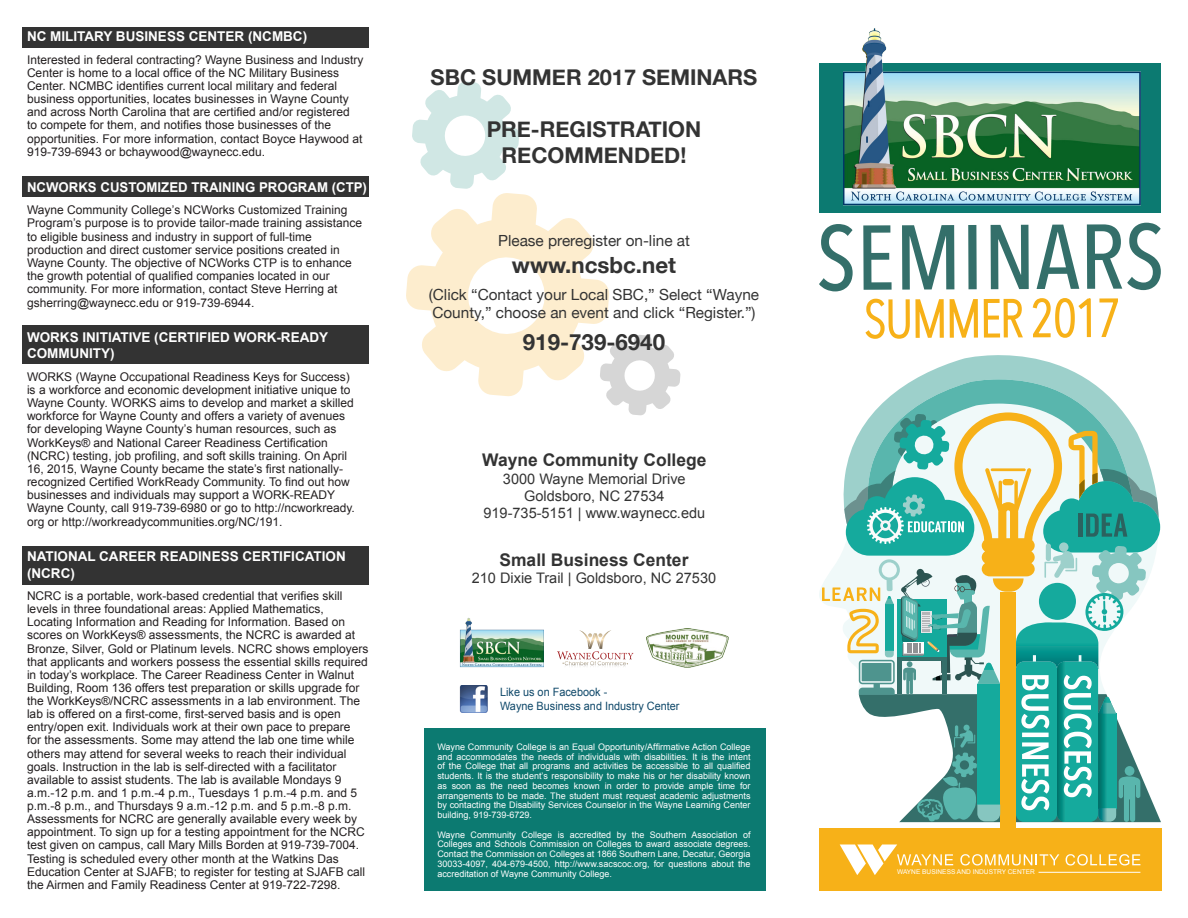
<style>
.page{position:relative;width:1188px;height:918px;background:#fff}
.page>*{position:absolute;margin:0;border:0;box-sizing:border-box;transform-origin:0 0}
.t1{font:700 22.35px "Helvetica Neue";color:#333}
.t2{font:700 21.75px/26.1px "Helvetica Neue";color:#333;text-align:center}
.t3{font:700 17.4px "Arial";color:#333}
.t4{font:15.3px/18.5px "Helvetica Neue";color:#333}
.t5{font:14.55px "Arial";color:#333}
.t6{font:700 13.5px/16.2px "Arial";color:#fff}
.t7{font:12px/13.2px "Arial";color:#231f20}
.t8{font:11.4px "Arial";color:#10496a;scale:.95 1}
.t9{font:9px/9.8px "Arial";color:#fff;text-align:justify}
.t10{font:6.6px "Arial";color:#fff}
</style>
<div class="page">
<div style="left:22px;top:177px;width:347px;height:20px;background:#333"></div>
<div style="left:22px;top:325px;width:347px;height:39px;background:#333"></div>
<div style="left:22px;top:546px;width:347px;height:39px;background:#333"></div>
<div style="left:22px;top:27px;width:347px;height:20px;background:#333"></div>
<img style="left:646px;top:628px;width:83px;height:39px">
<svg style="left:557px;top:630px;width:77px;height:37px"></svg>
<img style="left:460px;top:686px;width:28px;height:27px">
<img style="left:460px;top:617px;width:83px;height:51px">
<div style="left:424px;top:729px;width:342px;height:162px;background:#0c7a71"></div>
<div style="left:819px;top:829px;width:342px;height:62px;background:#f7b118"></div>
<svg style="left:1120px;top:854px;width:20px;height:12px"></svg>
<svg style="left:840px;top:845px;width:23px;height:30px"></svg>
<hr style="left:1039px;top:872px;width:101px;height:1px;background:#fff">
<div style="left:819px;top:63px;width:342px;height:150px;background:#0c7a71"></div>
<img style="left:843px;top:28px;width:297px;height:177px">
<svg style="left:819px;top:223px;width:342px;height:68px"></svg>
<svg style="left:863px;top:298px;width:257px;height:577px"></svg>
<svg style="left:822px;top:379px;width:339px;height:443px"></svg>
<svg style="left:406px;top:81px;width:275px;height:335px"></svg>
<p class="t6" style="left:27px;top:29px;width:282px">NC MILITARY BUSINESS CENTER (NCMBC)</p>
<p class="t7" style="left:27px;top:53px;width:338px">Interested in federal contracting? Wayne Business and Industry Center is home to a local office of the NC Military Business Center. NCMBC identifies current local military and federal business opportunities, locates businesses in Wayne County and across North Carolina that are certified and/or registered<br>to compete for them, and notifies those businesses of the opportunities. For more information, contact Boyce Haywood at</p>
<p class="t7" style="left:27px;top:145px;width:240px">919-739-6943 or bchaywood@waynecc.edu.</p>
<p class="t6" style="left:27px;top:179px;width:342px">NCWORKS CUSTOMIZED TRAINING PROGRAM (CTP)</p>
<p class="t7" style="left:27px;top:204px;width:337px">Wayne Community College’s NCWorks Customized Training Program’s purpose is to provide tailor-made training assistance to eligible business and industry in support of full-time production and direct customer service positions created in Wayne County. The objective of NCWorks CTP is to enhance the growth potential of qualified companies located in our community. For more information, contact Steve Herring at gsherring@waynecc.edu or 919-739-6944.</p>
<p class="t6" style="left:27px;top:330px;width:303px">WORKS INITIATIVE (CERTIFIED WORK-READY<br>COMMUNITY)</p>
<p class="t7" style="left:27px;top:370px;width:329px">WORKS (Wayne Occupational Readiness Keys for Success) is a workforce and economic development initiative unique to Wayne County. WORKS aims to develop and market a skilled workforce for Wayne County and offers a variety of avenues for developing Wayne County’s human resources, such as WorkKeys® and National Career Readiness Certification (NCRC) testing, job profiling, and soft skills training. On April 16, 2015, Wayne County became the state’s first nationally&shy;recognized Certified WorkReady Community. To find out how businesses and individuals may support a WORK-READY Wayne County, call 919-739-6980 or go to http://ncworkready. org or http://workreadycommunities.org/NC/191.</p>
<p class="t6" style="left:27px;top:549px;width:320px">NATIONAL CAREER READINESS CERTIFICATION (NCRC)</p>
<p class="t7" style="left:27px;top:589px;width:343px">NCRC is a portable, work-based credential that verifies skill levels in three foundational areas: Applied Mathematics, Locating Information and Reading for Information. Based on scores on WorkKeys® assessments, the NCRC is awarded at Bronze, Silver, Gold or Platinum levels. NCRC shows employers that applicants and workers possess the essential skills required in today’s workplace. The Career Readiness Center in Walnut Building, Room 136 offers test preparation or skills upgrade for the WorkKeys®/NCRC assessments in a lab environment. The lab is offered on a first-come, first-served basis and is open entry/open exit. Individuals work at their own pace to prepare<br>for the assessments. Some may attend the lab one time while others may attend for several weeks to reach their individual goals. Instruction in the lab is self-directed with a facilitator available to assist students. The lab is available Mondays 9 a.m.-12 p.m. and 1 p.m.-4 p.m., Tuesdays 1 p.m.-4 p.m. and 5 p.m.-8 p.m., and Thursdays 9 a.m.-12 p.m. and 5 p.m.-8 p.m.<br>Assessments for NCRC are generally available every week by appointment. To sign up for a testing appointment for the NCRC test given on campus, call Mary Mills Borden at 919-739-7004.<br>Testing is scheduled every other month at the Watkins Das Education Center at SJAFB; to register for testing at SJAFB call the Airmen and Family Readiness Center at 919-722-7298.</p>
<p class="t2" style="left:431px;top:64px;width:328px">SBC SUMMER 2017 SEMINARS</p>
<p class="t2" style="left:487px;top:117px;width:216px">PRE-REGISTRATION<br>RECOMMENDED!</p>
<p class="t4" style="left:498px;top:232px;width:193px">Please preregister on-line at</p>
<p class="t1" style="left:512px;top:247px;width:166px">www.ncsbc.net</p>
<p class="t4" style="left:429px;top:286px;width:332px">(Click “Contact your Local SBC,” Select “Wayne<br>County,” choose an event and click “Register.”)</p>
<p class="t1" style="left:523px;top:325px;width:144px">919-739-6940</p>
<p class="t3" style="left:482px;top:448px;width:226px">Wayne Community College</p>
<p class="t5" style="left:503px;top:469px;width:184px">3000 Wayne Memorial Drive</p>
<p class="t5" style="left:524px;top:486px;width:142px">Goldsboro, NC 27534</p>
<p class="t5" style="left:483px;top:504px;width:223px">919-735-5151 | www.waynecc.edu</p>
<p class="t3" style="left:500px;top:548px;width:190px">Small Business Center</p>
<p class="t5" style="left:472px;top:568px;width:246px">210 Dixie Trail | Goldsboro, NC 27530</p>
<p class="t8" style="left:500px;top:684px;width:114px">Like us on Facebook -</p>
<p class="t8" style="left:500px;top:699px;width:190px">Wayne Business and Industry Center</p>
<p class="t9" style="left:437px;top:742px;width:315px">Wayne Community College is an Equal Opportunity/Affirmative Action College and accommodates the needs of individuals with disabilities. It is the intent of the College that all programs and activities be accessible to all qualified students. It is the student’s responsibility to make his or her disability known as soon as the need becomes known in order to provide ample time for arrangements to be made. The student must request academic adjustments by contacting the Disability Services Counselor in the Wayne Learning Center building, 919-739-6729.</p>
<p class="t9" style="left:437px;top:830px;width:315px">Wayne Community College is accredited by the Southern Association of Colleges and Schools Commission on Colleges to award associate degrees.<br>Contact the Commission on Colleges at 1866 Southern Lane, Decatur, Georgia 30033-4097, 404-679-4500, http://www.sacscoc.org, for questions about the accreditation of Wayne Community College.</p>
<p class="t10" style="left:897px;top:867px;width:139px">WAYNE BUSINESS AND INDUSTRY CENTER</p>
</div>
